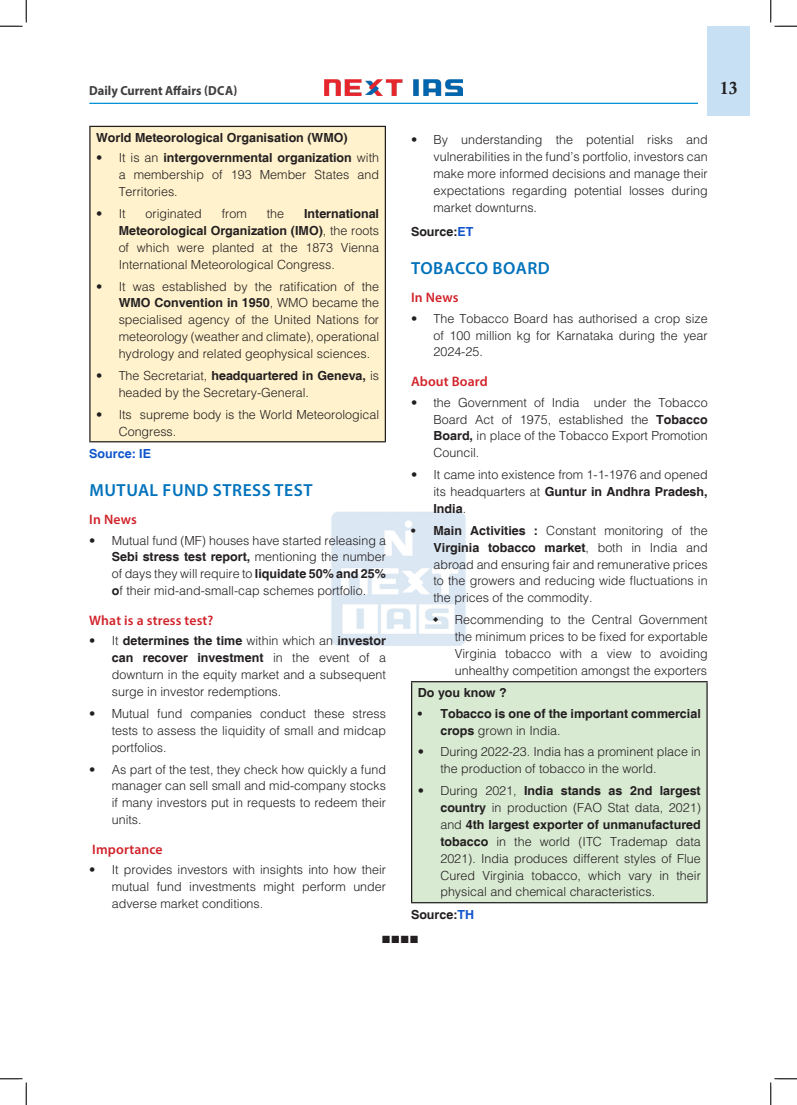
<style>
.page{position:relative;width:797px;height:1105px;background:#fff}
.page>*{position:absolute;margin:0;border:0;box-sizing:border-box;transform-origin:0 0}
.H-1{font:600 17.5px "Myriad Pro";letter-spacing:.03em;color:#0072bc}
.t1{font:17.5px "Calis MT Bol";color:#231f20}
.H-2{font:600 13.75px "Myriad Pro";letter-spacing:.01em;color:#d1232a}
.t2{font:700 13.12px "Myriad Pro";color:#3e3e3f;scale:.95 1}
.t3{font:300 12.5px/16.9px "Helvetica";color:#231f20;text-align:justify}
.body{font:700 12.5px/16.9px "Helvetica";color:#231f20}
.body-2{font:700 12.5px "Helvetica";color:#15c}
.body-3{font:12.5px "Wingdings";color:#231f20}
.s1{font-weight:700}
.s2{color:#15c}
.s3{font-weight:300}
</style>
<div class="page">
<div style="left:707px;top:26px;width:43px;height:89px;background:#c7e0f3"></div>
<img style="left:325px;top:80px;width:137px;height:15px">
<hr style="left:89px;top:103px;width:609px;height:1px;background:#008fd5">
<img style="left:331px;top:511px;width:135px;height:135px">
<div style="left:90px;top:126px;width:295px;height:316px;background:#fff2cc"></div>
<hr style="left:89px;top:126px;width:297px;height:1px;background:#231f20">
<hr style="left:89px;top:441px;width:297px;height:1px;background:#231f20">
<hr style="left:89px;top:127px;width:2px;height:314px;background:#231f20">
<hr style="left:385px;top:127px;width:1px;height:314px;background:#231f20">
<div style="left:411px;top:682px;width:296px;height:221px;background:#d9ead3"></div>
<hr style="left:411px;top:681px;width:296px;height:1px;background:#231f20">
<hr style="left:411px;top:902px;width:296px;height:1px;background:#231f20">
<hr style="left:411px;top:682px;width:1px;height:220px;background:#231f20">
<hr style="left:706px;top:682px;width:1px;height:220px;background:#231f20">
<svg style="left:0;top:0;width:27px;height:27px"></svg>
<svg style="left:0;top:1078px;width:27px;height:27px"></svg>
<svg style="left:770px;top:0;width:27px;height:27px"></svg>
<svg style="left:770px;top:1078px;width:27px;height:27px"></svg>
<svg style="left:433px;top:617px;width:5px;height:5px"></svg>
<p class="t2" style="left:89px;top:82px;width:157px">Daily Current Affairs (DCA)</p>
<h1 class="t1" style="left:719px;top:78px;width:19px">13</h1>
<p class="body" style="left:96px;top:130px;width:253px">World Meteorological Organisation (WMO)</p>
<p class="t3" style="left:119px;top:149px;width:262px;text-indent:-22px">• It is an <span class="s1">intergovernmental organization</span> with a membership of 193 Member States and Territories.</p>
<p class="t3" style="left:96px;top:205px;width:31px">• It</p>
<p class="t3" style="left:146px;top:205px;width:58px">originated</p>
<p class="t3" style="left:222px;top:205px;width:27px">from</p>
<p class="t3" style="left:267px;top:205px;width:19px">the</p>
<p class="t3" style="left:433px;top:131px;width:276px;text-indent:-22px">• By understanding the potential risks and vulnerabilities in the fund’s portfolio, investors can make more informed decisions and manage their expectations regarding potential losses during market downturns.</p>
<p class="body" style="left:411px;top:224px;width:64px">Source:<span class="s2">ET</span></p>
<p class="H-1" style="left:411px;top:257px;width:140px">TOBACCO BOARD</p>
<p class="H-2" style="left:411px;top:289px;width:49px">In News</p>
<p class="t3" style="left:433px;top:309px;width:276px;text-indent:-22px">• The Tobacco Board has authorised a crop size of 100 million kg for Karnataka during the year 2024-25.</p>
<p class="H-2" style="left:411px;top:373px;width:78px">About Board</p>
<p class="t3" style="left:433px;top:393px;width:276px;text-indent:-22px">• the Government of India under the Tobacco Board Act of 1975, established the <span class="s1">Tobacco Board,</span> in place of the Tobacco Export Promotion Council.</p>
<p class="t3" style="left:433px;top:466px;width:276px;text-indent:-22px">• It came into existence from 1-1-1976 and opened its headquarters at <span class="s1">Guntur in Andhra Pradesh, India</span>.</p>
<p class="t3" style="left:433px;top:522px;width:276px;text-indent:-22px"><span class="s1">• Main Activities :</span> Constant monitoring of the <span class="s1">Virginia tobacco market</span>, both in India and abroad and ensuring fair and remunerative prices to the growers and reducing wide fluctuations in the prices of the commodity.</p>
<p class="t3" style="left:455px;top:611px;width:254px">Recommending to the Central Government the minimum prices to be fixed for exportable Virginia tobacco with a view to avoiding unhealthy competition amongst the exporters</p>
<p class="body" style="left:418px;top:685px;width:90px">Do you know ?</p>
<p class="body" style="left:440px;top:705px;width:262px;text-indent:-22px">• Tobacco is one of the important commercial crops <span class="s3">grown in India.</span></p>
<p class="t3" style="left:440px;top:743px;width:262px;text-indent:-22px">• During 2022-23. India has a prominent place in the production of tobacco in the world.</p>
<p class="t3" style="left:440px;top:782px;width:262px;text-indent:-22px">• During 2021, <span class="s1">India stands as 2nd largest country</span> in production (FAO Stat data, 2021) and <span class="s1">4th largest exporter of unmanufactured tobacco</span> in the world (ITC Trademap data 2021). India produces different styles of Flue Cured Virginia tobacco, which vary in their physical and chemical characteristics.</p>
<p class="body" style="left:411px;top:907px;width:65px">Source:<span class="s2">TH</span></p>
<p class="body-3" style="left:381px;top:933px;width:39px">■■■■</p>
<p class="t3" style="left:119px;top:205px;width:262px;text-indent:185px"><span class="s1">International Meteorological Organization (IMO)</span>, the roots of which were planted at the 1873 Vienna International Meteorological Congress.</p>
<p class="t3" style="left:119px;top:277px;width:262px;text-indent:-22px">• It was established by the ratification of the <span class="s1">WMO Convention in 1950</span>, WMO became the specialised agency of the United Nations for meteorology (weather and climate), operational hydrology and related geophysical sciences.</p>
<p class="t3" style="left:119px;top:367px;width:262px;text-indent:-22px">• The Secretariat, <span class="s1">headquartered in Geneva,</span> is headed by the Secretary-General.</p>
<p class="t3" style="left:119px;top:405px;width:262px;text-indent:-22px">• Its supreme body is the World Meteorological<br>Congress.</p>
<p class="body-2" style="left:89px;top:446px;width:63px">Source: IE</p>
<p class="H-1" style="left:89px;top:479px;width:225px">MUTUAL FUND STRESS TEST</p>
<p class="H-2" style="left:89px;top:511px;width:49px">In News</p>
<p class="t3" style="left:112px;top:531px;width:276px;text-indent:-22px">• Mutual fund (MF) houses have started releasing a <span class="s1">Sebi stress test report,</span> mentioning the number of days they will require to <span class="s1">liquidate 50% and 25% o</span>f their mid-and-small-cap schemes portfolio.</p>
<p class="H-2" style="left:89px;top:611px;width:126px">What is a stress test?</p>
<p class="t3" style="left:112px;top:632px;width:276px;text-indent:-22px">• It <span class="s1">determines the time</span> within which an <span class="s1">investor can recover investment</span> in the event of a downturn in the equity market and a subsequent surge in investor redemptions.</p>
<p class="t3" style="left:112px;top:705px;width:276px;text-indent:-22px">• Mutual fund companies conduct these stress tests to assess the liquidity of small and midcap portfolios.</p>
<p class="t3" style="left:112px;top:760px;width:276px;text-indent:-22px">• As part of the test, they check how quickly a fund manager can sell small and mid-company stocks if many investors put in requests to redeem their units.</p>
<p class="H-2" style="left:92px;top:840px;width:72px">Importance</p>
<p class="t3" style="left:112px;top:861px;width:276px;text-indent:-22px">• It provides investors with insights into how their mutual fund investments might perform under adverse market conditions.</p>
</div>
